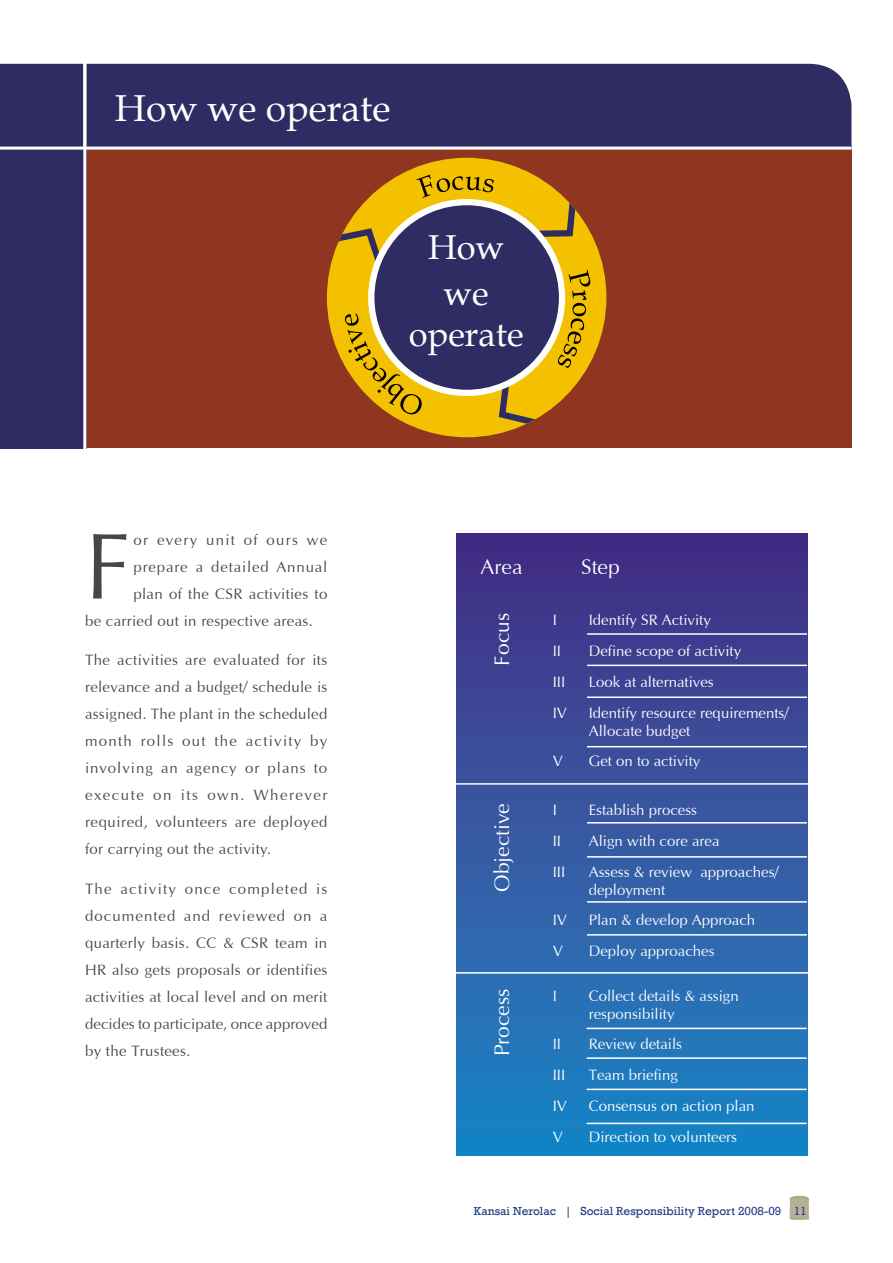
<style>
.page{position:relative;width:893px;height:1263px;background:#fff}
.page>*{position:absolute;margin:0;border:0;box-sizing:border-box;transform-origin:0 0}
.t1{font:93.15px "Interface S Si";color:#464646}
.t2{font:37.5px "Book Antiqua";color:#fff}
.t3{font:34.5px/45.8px "Book Antiqua";color:#fff;text-align:center}
.t4{font:21px "Interface S Si";color:#fff}
.t5{font:15px/27px "Interface S Si";letter-spacing:.02em;color:#464646;text-align:justify}
.t6{font:15px/18px "Interface S Si";color:#fff}
.t7{font:15px "Interface S Si";letter-spacing:.055em;color:#464646}
.t8{font:15px "Interface S Si";letter-spacing:.085em;color:#464646}
.t9{font:12px "Rockwell";color:#213f81}
</style>
<div class="page">
<img style="left:789px;top:1200px;width:20px;height:17px">
<svg style="left:789px;top:1196px;width:20px;height:4px"></svg>
<svg style="left:789px;top:1217px;width:20px;height:3px"></svg>
<div style="left:82px;top:146px;width:769px;height:302px;background:#903620"></div>
<div style="left:0;top:64px;width:851px;height:83px;background:#2f2c64"></div>
<div style="left:0;top:146px;width:86px;height:302px;background:#2f2c64"></div>
<hr style="left:83px;top:61px;width:3px;height:393px;background:#fff">
<hr style="left:0;top:147px;width:852px;height:3px;background:#fff">
<div style="left:456px;top:533px;width:352px;height:623px;background:linear-gradient(to bottom,#482d82,#1d87c6)"></div>
<hr style="left:587px;top:633px;width:220px;height:2px;background:#fff">
<hr style="left:587px;top:665px;width:220px;height:1px;background:#fff">
<hr style="left:587px;top:696px;width:220px;height:2px;background:#fff">
<hr style="left:587px;top:746px;width:220px;height:1px;background:#fff">
<hr style="left:587px;top:822px;width:220px;height:1px;background:#fff">
<hr style="left:587px;top:856px;width:220px;height:1px;background:#fff">
<hr style="left:587px;top:901px;width:220px;height:2px;background:#fff">
<hr style="left:587px;top:934px;width:220px;height:2px;background:#fff">
<hr style="left:446px;top:783px;width:370px;height:2px;background:#fff">
<hr style="left:587px;top:1028px;width:220px;height:1px;background:#fff">
<hr style="left:587px;top:1057px;width:220px;height:2px;background:#fff">
<hr style="left:587px;top:1089px;width:220px;height:1px;background:#fff">
<hr style="left:587px;top:1123px;width:220px;height:1px;background:#fff">
<hr style="left:445px;top:972px;width:363px;height:2px;background:#fff">
<div style="left:327px;top:158px;width:279px;height:279px;background:#f4c100;border-radius:50%"></div>
<svg style="left:328px;top:192px;width:252px;height:238px"></svg>
<div style="left:371px;top:202px;width:191px;height:191px;background:#2f2c64;border-radius:50%"></div>
<div style="left:368px;top:199px;width:197px;height:197px;border:6px solid #fff;border-radius:50%"></div>
<svg style="left:416px;top:175px;width:78px;height:23px"></svg>
<svg style="left:345px;top:314px;width:77px;height:101px"></svg>
<svg style="left:558px;top:270px;width:32px;height:98px"></svg>
<h2 class="t2" style="left:115px;top:82px;width:277px">How we operate</h2>
<h3 class="t3" style="left:428px;top:224px;width:78px">How we</h3>
<h3 class="t3" style="left:409px;top:311px;width:116px">operate</h3>
<h1 class="t1" style="left:85px;top:511px;width:48px">F</h1>
<p class="t8" style="left:134px;top:530px;width:195px">or every unit of ours we</p>
<p class="t7" style="left:134px;top:557px;width:195px">prepare a detailed Annual</p>
<p class="t5" style="left:134px;top:580px;width:195px">plan of the CSR activities to</p>
<p class="t5" style="left:85px;top:607px;width:229px">be carried out in respective areas.</p>
<p class="t5" style="left:85px;top:647px;width:244px">The activities are evaluated for its relevance and a budget/ schedule is assigned. The plant in the scheduled month rolls out the activity by involving an agency or plans to execute on its own. Wherever required, volunteers are deployed for carrying out the activity.</p>
<p class="t5" style="left:85px;top:875px;width:244px">The activity once completed is documented and reviewed on a quarterly basis. CC &amp; CSR team in HR also gets proposals or identifies activities at local level and on merit decides to participate, once approved by the Trustees.</p>
<h3 class="t4" style="left:480px;top:554px;width:43px">Area</h3>
<h3 class="t4" style="left:581px;top:554px;width:40px">Step</h3>
<h3 class="t4" style="left:490px;top:665px;width:54px;rotate:-90deg">Focus</h3>
<h3 class="t4" style="left:490px;top:892px;width:90px;rotate:-90deg">Objective</h3>
<h3 class="t4" style="left:490px;top:1056px;width:69px;rotate:-90deg">Process</h3>
<p class="t6" style="left:553px;top:611px;width:6px">I</p>
<p class="t6" style="left:589px;top:611px;width:124px">Identify SR Activity</p>
<p class="t6" style="left:553px;top:642px;width:10px">II</p>
<p class="t6" style="left:589px;top:642px;width:154px">Define scope of activity</p>
<p class="t6" style="left:553px;top:673px;width:14px">III</p>
<p class="t6" style="left:589px;top:673px;width:127px">Look at alternatives</p>
<p class="t6" style="left:553px;top:704px;width:16px">IV</p>
<p class="t6" style="left:589px;top:704px;width:201px">Identify resource requirements/<br>Allocate budget</p>
<p class="t6" style="left:553px;top:752px;width:12px">V</p>
<p class="t6" style="left:589px;top:752px;width:113px">Get on to activity</p>
<p class="t6" style="left:553px;top:801px;width:6px">I</p>
<p class="t6" style="left:589px;top:801px;width:110px">Establish process</p>
<p class="t6" style="left:553px;top:832px;width:10px">II</p>
<p class="t6" style="left:589px;top:832px;width:132px">Align with core area</p>
<p class="t6" style="left:553px;top:862px;width:14px">III</p>
<p class="t6" style="left:589px;top:862px;width:192px">Assess &amp; review approaches/ deployment</p>
<p class="t6" style="left:553px;top:911px;width:16px">IV</p>
<p class="t6" style="left:589px;top:911px;width:168px">Plan &amp; develop Approach</p>
<p class="t6" style="left:553px;top:942px;width:12px">V</p>
<p class="t6" style="left:589px;top:942px;width:127px">Deploy approaches</p>
<p class="t6" style="left:553px;top:986px;width:6px">I</p>
<p class="t6" style="left:589px;top:986px;width:152px">Collect details &amp; assign responsibility</p>
<p class="t6" style="left:553px;top:1035px;width:10px">II</p>
<p class="t6" style="left:589px;top:1035px;width:95px">Review details</p>
<p class="t6" style="left:553px;top:1066px;width:14px">III</p>
<p class="t6" style="left:589px;top:1066px;width:91px">Team briefing</p>
<p class="t6" style="left:553px;top:1097px;width:16px">IV</p>
<p class="t6" style="left:589px;top:1097px;width:167px">Consensus on action plan</p>
<p class="t6" style="left:553px;top:1127px;width:12px">V</p>
<p class="t6" style="left:589px;top:1127px;width:150px">Direction to volunteers</p>
<p class="t9" style="left:474px;top:1204px;width:334px">Kansai Nerolac | Social Responsibility Report 2008-09 11</p>
</div>
